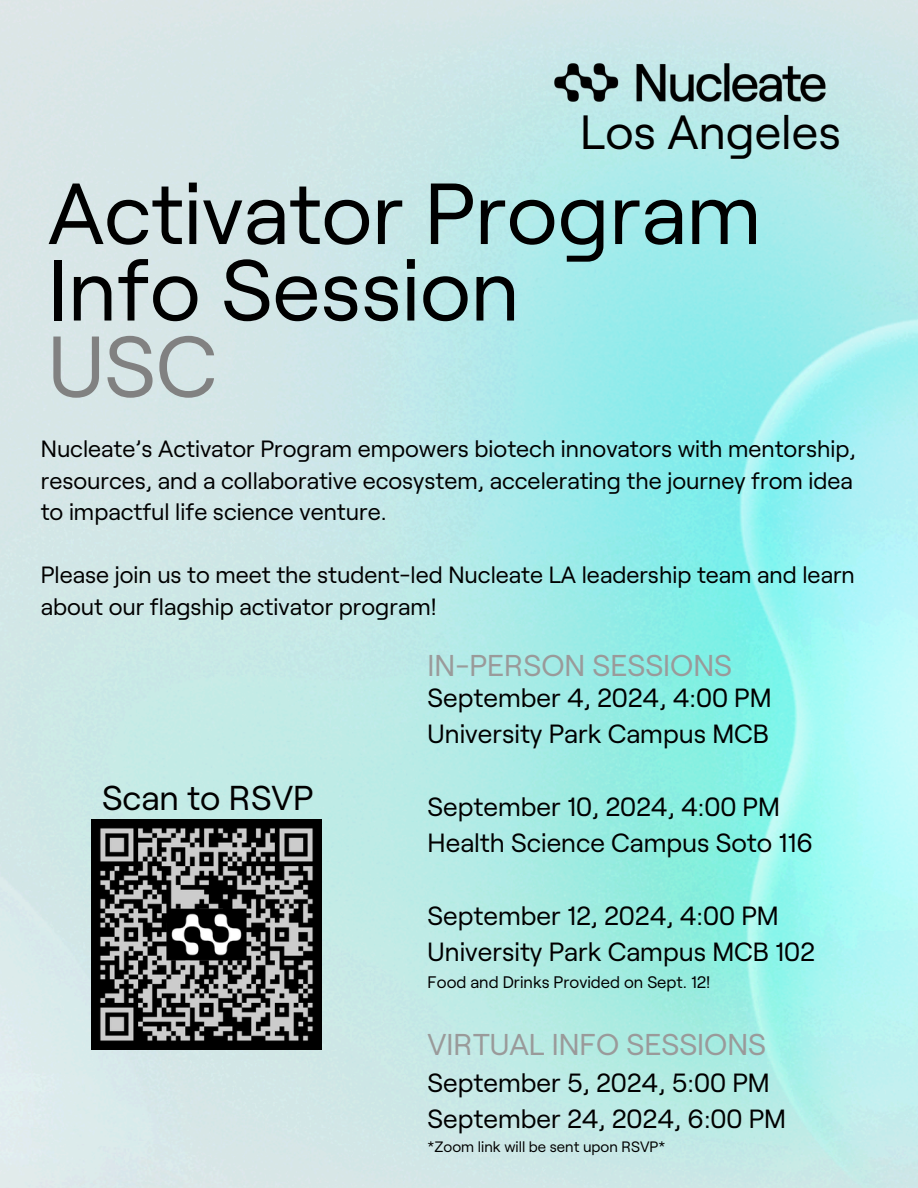
<style>
.page{position:relative;width:918px;height:1188px;background:#fff}
.page>*{position:absolute;margin:0;border:0;box-sizing:border-box;transform-origin:0 0}
.t1{font:86.4px/76.4px "Roobert";color:#000}
.t2{font:86.4px "Roobert";color:#818181}
.t3{font:48px "Roobert";color:#000}
.t4{font:34.6px "Roobert";color:#000}
.t5{font:30px "Roobert";color:#9a9a9a}
.t6{font:26.4px/36.4px "Roobert";color:#000}
.t7{font:23.6px/31.6px "Roobert";color:#000}
.t8{font:16.8px "Roobert";color:#000}
.t9{font:15px "Roobert";color:#000}
</style>
<div class="page">
<img style="left:0;top:0;width:918px;height:1188px">
<img style="left:554px;top:64px;width:272px;height:37px">
<img style="left:92px;top:820px;width:229px;height:229px">
<h2 class="t3" style="left:580px;top:101px;width:262px">Los Angeles</h2>
<h1 class="t1" style="left:48px;top:172px;width:715px">Activator Program<br>Info Session</h1>
<h1 class="t2" style="left:48px;top:311px;width:170px">USC</h1>
<p class="t7" style="left:41px;top:432px;width:816px">Nucleate’s Activator Program empowers biotech innovators with mentorship, resources, and a collaborative ecosystem, accelerating the journey from idea to impactful life science venture.</p>
<p class="t7" style="left:41px;top:558px;width:815px">Please join us to meet the student-led Nucleate LA leadership team and learn about our flagship activator program!</p>
<h3 class="t4" style="left:102px;top:775px;width:213px">Scan to RSVP</h3>
<p class="t5" style="left:428px;top:646px;width:306px">IN-PERSON SESSIONS</p>
<p class="t6" style="left:428px;top:678px;width:345px">September 4, 2024, 4:00 PM<br>University Park Campus MCB</p>
<p class="t6" style="left:428px;top:787px;width:387px">September 10, 2024, 4:00 PM<br>Health Science Campus Soto 116</p>
<p class="t6" style="left:428px;top:896px;width:389px">September 12, 2024, 4:00 PM<br>University Park Campus MCB 102</p>
<p class="t8" style="left:428px;top:971px;width:284px">Food and Drinks Provided on Sept. 12!</p>
<p class="t5" style="left:428px;top:1026px;width:340px">VIRTUAL INFO SESSIONS</p>
<p class="t6" style="left:428px;top:1063px;width:360px">September 5, 2024, 5:00 PM<br>September 24, 2024, 6:00 PM</p>
<p class="t9" style="left:428px;top:1137px;width:239px">*Zoom link will be sent upon RSVP*</p>
</div>
